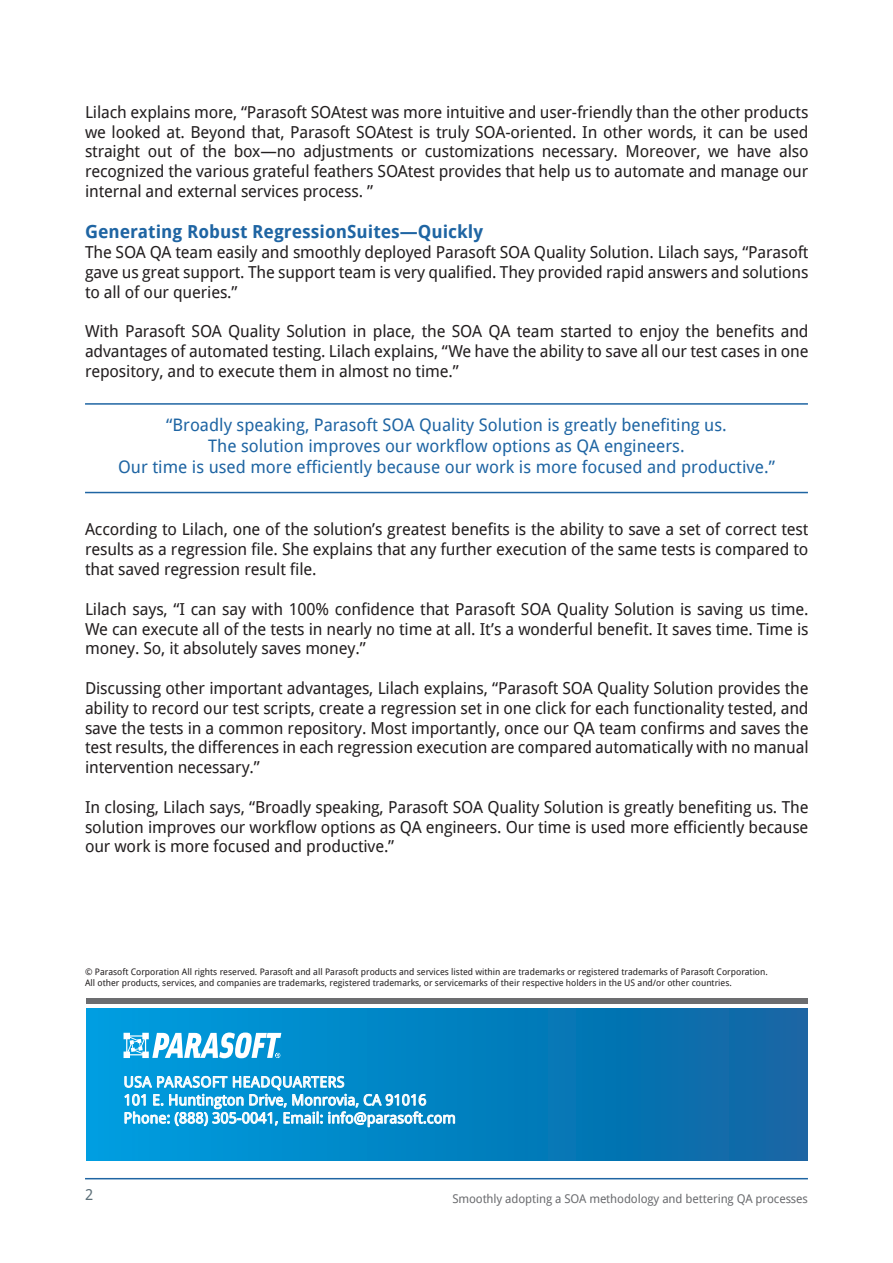
<style>
.page{position:relative;width:893px;height:1263px;background:#fff}
.page>*{position:absolute;margin:0;border:0;box-sizing:border-box;transform-origin:0 0}
.naglowki{font:700 18px "Droid Sans";color:#1f65a3}
.tekst{font:17.25px/20.7px "Droid Sans";color:#1f65a3;text-align:center}
.naglowki-2{font:16.5px/19.8px "Droid Sans";letter-spacing:-.01em;color:#231f20;text-align:justify}
.t1{font:15px/18px "Droid Sans";color:#fff}
.t2{font:15px "Droid Sans";color:#5c6f78}
.t3{font:12px "Droid Sans";letter-spacing:-.01em;color:#6c6d70}
.t4{font:9px/10.8px "Droid Sans";color:#231f20}
</style>
<div class="page">
<hr style="left:85px;top:1178px;width:723px;height:1px;background:#1f65a3">
<div style="left:86px;top:998px;width:722px;height:6px;background:#6c6d70"></div>
<div style="left:86px;top:1008px;width:722px;height:152px;background:linear-gradient(to right,#009ee1,#0e65a2)"></div>
<svg style="left:124px;top:1075px;width:331px;height:52px;background:#3fa9da"></svg>
<svg style="left:124px;top:1032px;width:157px;height:26px"></svg>
<hr style="left:85px;top:403px;width:723px;height:2px;background:#1f65a3">
<hr style="left:85px;top:492px;width:723px;height:1px;background:#1f65a3">
<p class="naglowki-2" style="left:85px;top:102px;width:725px">Lilach explains more, “Parasoft SOAtest was more intuitive and user-friendly than the other products we looked at. Beyond that, Parasoft SOAtest is truly SOA-oriented. In other words, it can be used straight out of the box—no adjustments or customizations necessary. Moreover, we have also recognized the various grateful feathers SOAtest provides that help us to automate and manage our internal and external services process. ”</p>
<p class="naglowki" style="left:85px;top:220px;width:400px">Generating Robust RegressionSuites—Quickly</p>
<p class="naglowki-2" style="left:85px;top:242px;width:725px">The SOA QA team easily and smoothly deployed Parasoft SOA Quality Solution. Lilach says, “Parasoft gave us great support. The support team is very qualified. They provided rapid answers and solutions to all of our queries.”</p>
<p class="naglowki-2" style="left:85px;top:322px;width:725px">With Parasoft SOA Quality Solution in place, the SOA QA team started to enjoy the benefits and advantages of automated testing. Lilach explains, “We have the ability to save all our test cases in one repository, and to execute them in almost no time.”</p>
<p class="tekst" style="left:118px;top:415px;width:658px">“Broadly speaking, Parasoft SOA Quality Solution is greatly benefiting us.<br>The solution improves our workflow options as QA engineers.<br>Our time is used more efficiently because our work is more focused and productive.”</p>
<p class="naglowki-2" style="left:85px;top:520px;width:725px">According to Lilach, one of the solution’s greatest benefits is the ability to save a set of correct test results as a regression file. She explains that any further execution of the same tests is compared to that saved regression result file.</p>
<p class="naglowki-2" style="left:85px;top:599px;width:725px">Lilach says, “I can say with 100% confidence that Parasoft SOA Quality Solution is saving us time.<br>We can execute all of the tests in nearly no time at all. It’s a wonderful benefit. It saves time. Time is money. So, it absolutely saves money.”</p>
<p class="naglowki-2" style="left:85px;top:678px;width:725px">Discussing other important advantages, Lilach explains, “Parasoft SOA Quality Solution provides the ability to record our test scripts, create a regression set in one click for each functionality tested, and save the tests in a common repository. Most importantly, once our QA team confirms and saves the test results, the differences in each regression execution are compared automatically with no manual</p>
<p class="naglowki-2" style="left:85px;top:757px;width:176px">intervention necessary.”</p>
<p class="naglowki-2" style="left:85px;top:797px;width:725px">In closing, Lilach says, “Broadly speaking, Parasoft SOA Quality Solution is greatly benefiting us. The solution improves our workflow options as QA engineers. Our time is used more efficiently because our work is more focused and productive.”</p>
<p class="t4" style="left:85px;top:966px;width:684px">© Parasoft Corporation All rights reserved. Parasoft and all Parasoft products and services listed within are trademarks or registered trademarks of Parasoft Corporation.<br>All other products, services, and companies are trademarks, registered trademarks, or servicemarks of their respective holders in the US and/or other countries.</p>
<p class="t2" style="left:85px;top:1185px;width:10px">2</p>
<p class="t1" style="left:124px;top:1073px;width:334px">USA PARASOFT HEADQUARTERS<br>101 E. Huntington Drive, Monrovia, CA 91016<br>Phone: (888) 305-0041, Email: info@parasoft.com</p>
<p class="t3" style="left:452px;top:1191px;width:357px">Smoothly adopting a SOA methodology and bettering QA processes</p>
</div>
